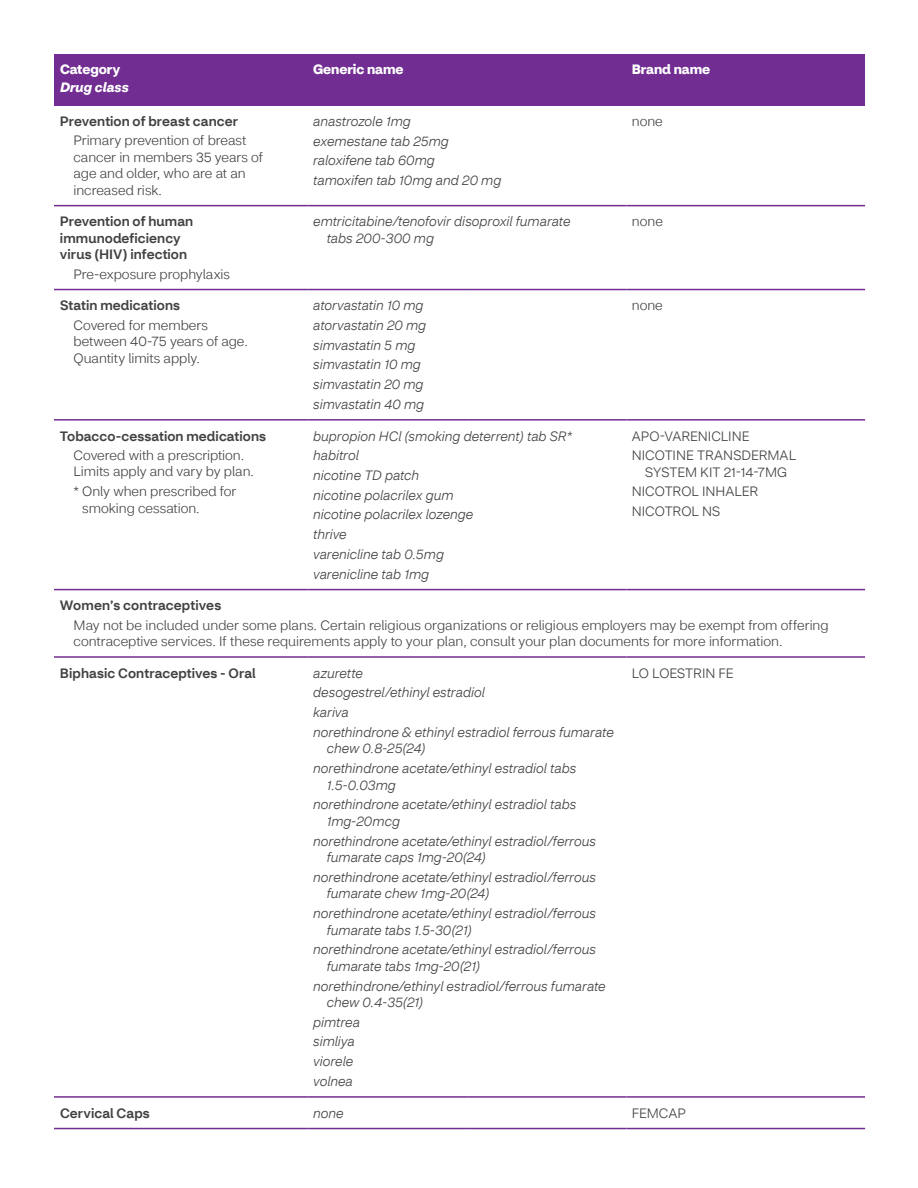
<style>
.page{position:relative;width:918px;height:1188px;background:#fff}
.page>*{position:absolute;margin:0;border:0;box-sizing:border-box;transform-origin:0 0}
.t1{font:italic 300 13.5px/19.8px "CVS Health Sans";color:#414042}
.t2{font:300 13.5px/16.5px "CVS Health Sans";color:#414042}
.t3{font:500 13.5px/16.5px "CVS Health Sans";letter-spacing:.01em;color:#414042}
.t4{font:700 13.5px "CVS Health Sans";letter-spacing:-.005em;color:#fff}
.t5{font:italic 700 13.5px/18px "CVS Health Sans";color:#fff}
.s1{font-style:normal}
</style>
<div class="page">
<hr style="left:54px;top:205px;width:254px;height:1px;background:#712d91">
<hr style="left:54px;top:289px;width:254px;height:1px;background:#712d91">
<hr style="left:54px;top:419px;width:254px;height:2px;background:#712d91">
<hr style="left:54px;top:589px;width:254px;height:1px;background:#712d91">
<hr style="left:54px;top:656px;width:254px;height:2px;background:#712d91">
<hr style="left:54px;top:1096px;width:254px;height:2px;background:#712d91">
<hr style="left:54px;top:1128px;width:254px;height:1px;background:#712d91">
<hr style="left:308px;top:205px;width:159px;height:1px;background:#712d91">
<hr style="left:467px;top:205px;width:159px;height:1px;background:#712d91">
<hr style="left:626px;top:205px;width:239px;height:1px;background:#712d91">
<hr style="left:308px;top:289px;width:159px;height:1px;background:#712d91">
<hr style="left:467px;top:289px;width:159px;height:1px;background:#712d91">
<hr style="left:626px;top:289px;width:239px;height:1px;background:#712d91">
<hr style="left:308px;top:419px;width:159px;height:2px;background:#712d91">
<hr style="left:467px;top:419px;width:159px;height:2px;background:#712d91">
<hr style="left:626px;top:419px;width:239px;height:2px;background:#712d91">
<hr style="left:308px;top:589px;width:159px;height:1px;background:#712d91">
<hr style="left:467px;top:589px;width:159px;height:1px;background:#712d91">
<hr style="left:626px;top:589px;width:239px;height:1px;background:#712d91">
<hr style="left:308px;top:656px;width:159px;height:2px;background:#712d91">
<hr style="left:467px;top:656px;width:159px;height:2px;background:#712d91">
<hr style="left:626px;top:656px;width:239px;height:2px;background:#712d91">
<hr style="left:308px;top:1096px;width:159px;height:2px;background:#712d91">
<hr style="left:467px;top:1096px;width:159px;height:2px;background:#712d91">
<hr style="left:626px;top:1096px;width:239px;height:2px;background:#712d91">
<hr style="left:308px;top:1128px;width:159px;height:1px;background:#712d91">
<hr style="left:467px;top:1128px;width:159px;height:1px;background:#712d91">
<hr style="left:626px;top:1128px;width:239px;height:1px;background:#712d91">
<div style="left:54px;top:54px;width:254px;height:52px;background:#712d91"></div>
<div style="left:308px;top:54px;width:318px;height:52px;background:#712d91"></div>
<div style="left:626px;top:54px;width:239px;height:52px;background:#712d91"></div>
<p class="t5" style="left:60px;top:61px;width:70px"><span class="s1">Category<br></span>Drug class</p>
<p class="t4" style="left:313px;top:61px;width:92px">Generic name</p>
<p class="t4" style="left:632px;top:61px;width:80px">Brand name</p>
<p class="t3" style="left:60px;top:113px;width:179px">Prevention of breast cancer</p>
<p class="t2" style="left:73px;top:132px;width:191px">Primary prevention of breast cancer in members 35 years of age and older, who are at an increased risk.</p>
<p class="t1" style="left:313px;top:111px;width:190px">anastrozole 1mg<br>exemestane tab 25mg raloxifene tab 60mg<br>tamoxifen tab 10mg and 20 mg</p>
<p class="t2" style="left:632px;top:113px;width:33px">none</p>
<p class="t3" style="left:60px;top:213px;width:135px">Prevention of human immunodeficiency virus (HIV) infection</p>
<p class="t2" style="left:73px;top:266px;width:158px">Pre-exposure prophylaxis</p>
<p class="t3" style="left:60px;top:297px;width:122px">Statin medications</p>
<p class="t2" style="left:73px;top:317px;width:176px">Covered for members between 40-75 years of age.<br>Quantity limits apply.</p>
<p class="t3" style="left:60px;top:428px;width:208px">Tobacco-cessation medications</p>
<p class="t2" style="left:73px;top:447px;width:182px">Covered with a prescription.<br>Limits apply and vary by plan.</p>
<p class="t2" style="left:82px;top:483px;width:156px;text-indent:-9px">* Only when prescribed for smoking cessation.</p>
<p class="t1" style="left:327px;top:213px;width:245px;line-height:16.5px;text-indent:-14px">emtricitabine/tenofovir disoproxil fumarate tabs 200-300 mg</p>
<p class="t2" style="left:632px;top:213px;width:33px">none</p>
<p class="t1" style="left:313px;top:296px;width:115px">atorvastatin 10 mg atorvastatin 20 mg simvastatin 5 mg simvastatin 10 mg simvastatin 20 mg simvastatin 40 mg</p>
<p class="t2" style="left:632px;top:297px;width:33px">none</p>
<p class="t1" style="left:313px;top:426px;width:260px">bupropion HCl (smoking deterrent) tab SR* habitrol<br>nicotine TD patch<br>nicotine polacrilex gum<br>nicotine polacrilex lozenge<br>thrive<br>varenicline tab 0.5mg<br>varenicline tab 1mg</p>
<p class="t2" style="left:632px;top:426px;width:166px;line-height:19.8px">APO-VARENICLINE<br>NICOTINE TRANSDERMAL</p>
<p class="t2" style="left:632px;top:462px;width:157px;line-height:19.8px;text-indent:14px">SYSTEM KIT 21-14-7MG<br>NICOTROL INHALER<br>NICOTROL NS</p>
<p class="t3" style="left:60px;top:597px;width:163px">Women’s contraceptives</p>
<p class="t2" style="left:73px;top:617px;width:757px">May not be included under some plans. Certain religious organizations or religious employers may be exempt from offering contraceptive services. If these requirements apply to your plan, consult your plan documents for more information.</p>
<p class="t3" style="left:60px;top:665px;width:197px">Biphasic Contraceptives - Oral</p>
<p class="t1" style="left:313px;top:663px;width:302px">azurette<br>desogestrel/ethinyl estradiol<br>kariva<br>norethindrone &amp; ethinyl estradiol ferrous fumarate</p>
<p class="t1" style="left:313px;top:739px;width:265px;text-indent:14px">chew 0.8-25(24)<br>norethindrone acetate/ethinyl estradiol tabs</p>
<p class="t1" style="left:313px;top:775px;width:265px;text-indent:14px">1.5-0.03mg<br>norethindrone acetate/ethinyl estradiol tabs</p>
<p class="t1" style="left:313px;top:811px;width:284px;text-indent:14px">1mg-20mcg<br>norethindrone acetate/ethinyl estradiol/ferrous</p>
<p class="t1" style="left:313px;top:848px;width:284px;text-indent:14px">fumarate caps 1mg-20(24)<br>norethindrone acetate/ethinyl estradiol/ferrous</p>
<p class="t1" style="left:313px;top:884px;width:284px;text-indent:14px">fumarate chew 1mg-20(24)<br>norethindrone acetate/ethinyl estradiol/ferrous</p>
<p class="t1" style="left:313px;top:920px;width:284px;text-indent:14px">fumarate tabs 1.5-30(21)<br>norethindrone acetate/ethinyl estradiol/ferrous</p>
<p class="t1" style="left:313px;top:956px;width:294px;text-indent:14px">fumarate tabs 1mg-20(21) norethindrone/ethinyl estradiol/ferrous fumarate</p>
<p class="t1" style="left:313px;top:992px;width:112px;text-indent:14px">chew 0.4-35(21) pimtrea<br>simliya<br>viorele<br>volnea</p>
<p class="t2" style="left:632px;top:665px;width:103px">LO LOESTRIN FE</p>
<p class="t3" style="left:60px;top:1105px;width:91px">Cervical Caps</p>
<p class="t1" style="left:313px;top:1103px;width:32px">none</p>
<p class="t2" style="left:632px;top:1105px;width:56px">FEMCAP</p>
</div>
